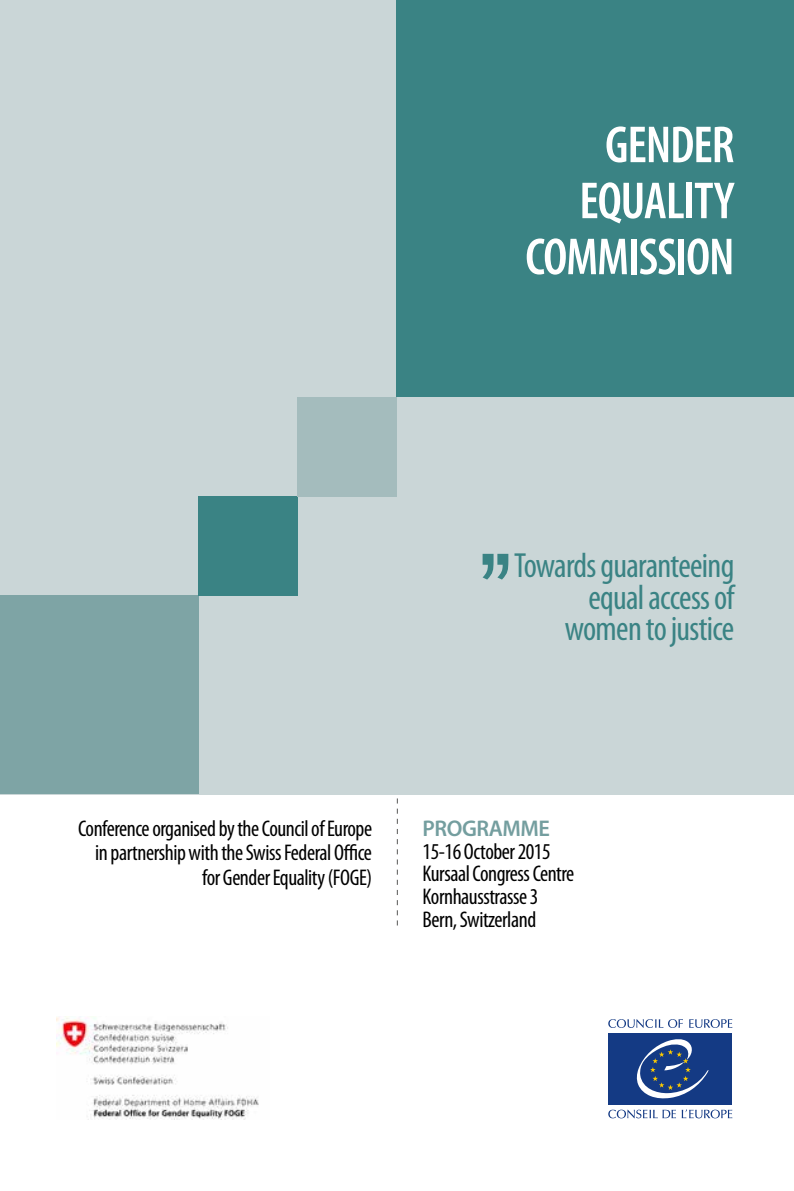
<style>
.page{position:relative;width:794px;height:1191px;background:#fff}
.page>*{position:absolute;margin:0;border:0;box-sizing:border-box;transform-origin:0 0}
.t1{font:600 condensed 52.5px/56px "Myriad Pro";letter-spacing:-.02em;color:#fff;text-align:right}
.t2{font:condensed 35px/31.5px "Myriad Pro";letter-spacing:-.02em;color:#3a8384;text-align:right}
.t3{font:condensed 22.75px/22.8px "Myriad Pro";letter-spacing:-.02em;color:#000;text-align:right}
.t4{font:600 22.75px "Myriad Pro";letter-spacing:-.02em;color:#749e9f}
</style>
<div class="page">
<div style="left:0;top:397px;width:794px;height:397px;background:#cad6d7"></div>
<div style="left:0;top:0;width:415px;height:397px;background:#cad6d7"></div>
<svg style="left:689px;top:1019px;width:43px;height:9px"></svg>
<svg style="left:608px;top:1019px;width:75px;height:9px"></svg>
<svg style="left:608px;top:1109px;width:124px;height:9px"></svg>
<div style="left:609px;top:1032px;width:123px;height:72px;background:#143a84"></div>
<svg style="left:636px;top:1039px;width:73px;height:59px"></svg>
<div style="left:397px;top:0;width:397px;height:397px;background:#3a8384"></div>
<div style="left:0;top:595px;width:198px;height:199px;background:#7ea4a5"></div>
<div style="left:198px;top:496px;width:100px;height:99px;background:#3a8384"></div>
<div style="left:298px;top:397px;width:99px;height:99px;background:#a4bcbd"></div>
<svg style="left:397px;top:798px;width:1px;height:127px"></svg>
<svg style="left:482px;top:554px;width:26px;height:25px"></svg>
<img style="left:56px;top:1016px;width:203px;height:103px">
<h1 class="t1" style="left:525px;top:116px;width:211px">GENDER<br>EQUALITY<br>COMMISSION</h1>
<h2 class="t2" style="left:514px;top:549px;width:222px">Towards guaranteeing equal access of women to justice</h2>
<p class="t3" style="left:78px;top:816px;width:295px;line-height:24.5px">Conference organised by the Council of Europe in partnership with the Swiss Federal Office for Gender Equality (FOGE)</p>
<p class="t4" style="left:422px;top:813px;width:129px">PROGRAMME</p>
<p class="t3" style="left:422px;top:839px;width:153px;text-align:left">15-16 October 2015<br>Kursaal Congress Centre<br>Kornhausstrasse 3<br>Bern, Switzerland</p>
</div>
